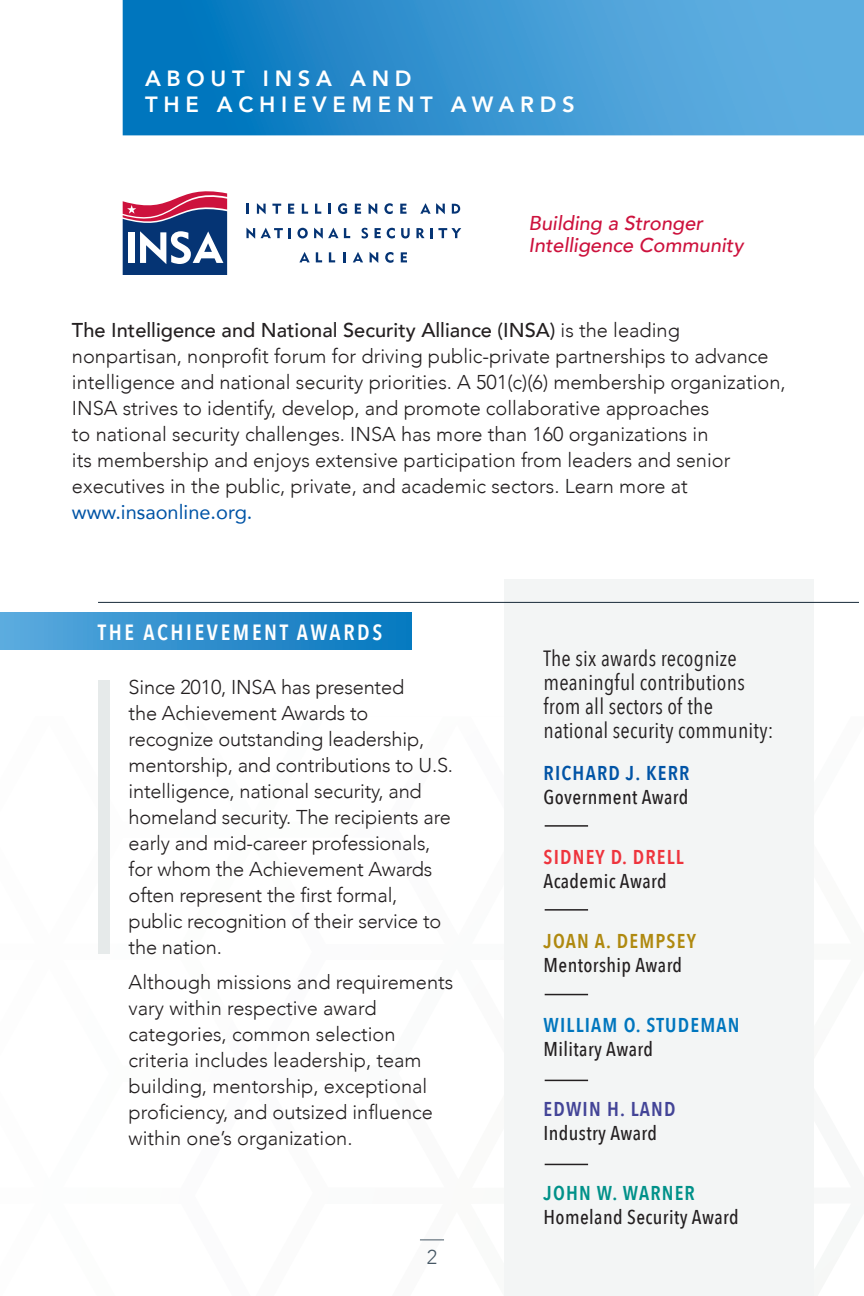
<style>
.page{position:relative;width:864px;height:1296px;background:#fff}
.page>*{position:absolute;margin:0;border:0;box-sizing:border-box;transform-origin:0 0}
.t1{font:22px/24px "Avenir Next Condensed";letter-spacing:.01em;color:#231f20}
.t2{font:800 22px/26.4px "Avenir";letter-spacing:.26em;color:#fff}
.t3{font:600 22px "Avenir Next Condensed";letter-spacing:.12em;color:#fff}
.t4{font:300 20px/26px "Avenir";color:#231f20}
.t5{font:500 20px "Avenir Next Condensed";letter-spacing:.02em;color:#231f20}
.t6{font:italic 500 20px/22px "Avenir";color:#cd123d}
.t7{font:20px "Avenir";color:#0154a6}
.t8{font:600 20px "Avenir Next Condensed";letter-spacing:.06em;color:#0076be}
.t9{font:600 20px "Avenir Next Condensed";letter-spacing:.06em;color:#0154a6}
.t10{font:600 20px "Avenir Next Condensed";letter-spacing:.06em;color:#ee343d}
.t11{font:600 20px "Avenir Next Condensed";letter-spacing:.06em;color:#af890f}
.t12{font:600 20px "Avenir Next Condensed";letter-spacing:.06em;color:#009189}
.t13{font:600 20px "Avenir Next Condensed";letter-spacing:.06em;color:#434497}
.t14{font:300 20px "Avenir";color:#475865}
.s1{font-weight:500}
</style>
<div class="page">
<div style="left:504px;top:579px;width:310px;height:717px;background:#f3f5f5"></div>
<svg style="left:123px;top:0;width:741px;height:135px;background:#3694d0"></svg>
<svg style="left:452px;top:204px;width:8px;height:10px"></svg>
<svg style="left:420px;top:203px;width:25px;height:11px"></svg>
<svg style="left:246px;top:204px;width:3px;height:10px"></svg>
<svg style="left:257px;top:203px;width:9px;height:11px"></svg>
<svg style="left:272px;top:204px;width:9px;height:10px"></svg>
<svg style="left:288px;top:204px;width:6px;height:10px"></svg>
<svg style="left:302px;top:204px;width:6px;height:10px"></svg>
<svg style="left:315px;top:204px;width:6px;height:10px"></svg>
<svg style="left:328px;top:204px;width:3px;height:10px"></svg>
<svg style="left:338px;top:203px;width:9px;height:11px"></svg>
<svg style="left:355px;top:204px;width:6px;height:10px"></svg>
<svg style="left:369px;top:203px;width:8px;height:11px"></svg>
<svg style="left:384px;top:203px;width:9px;height:11px"></svg>
<svg style="left:400px;top:204px;width:6px;height:10px"></svg>
<svg style="left:299px;top:252px;width:11px;height:10px"></svg>
<svg style="left:353px;top:252px;width:10px;height:10px"></svg>
<svg style="left:343px;top:252px;width:2px;height:10px"></svg>
<svg style="left:370px;top:252px;width:8px;height:11px"></svg>
<svg style="left:316px;top:252px;width:6px;height:10px"></svg>
<svg style="left:329px;top:252px;width:6px;height:10px"></svg>
<svg style="left:401px;top:252px;width:6px;height:10px"></svg>
<svg style="left:385px;top:252px;width:9px;height:11px"></svg>
<svg style="left:246px;top:228px;width:9px;height:11px"></svg>
<svg style="left:261px;top:228px;width:22px;height:10px"></svg>
<svg style="left:289px;top:228px;width:2px;height:10px"></svg>
<svg style="left:297px;top:228px;width:11px;height:10px"></svg>
<svg style="left:314px;top:228px;width:24px;height:11px"></svg>
<svg style="left:344px;top:228px;width:6px;height:10px"></svg>
<svg style="left:374px;top:228px;width:7px;height:10px"></svg>
<svg style="left:387px;top:228px;width:8px;height:10px"></svg>
<svg style="left:401px;top:228px;width:9px;height:10px"></svg>
<svg style="left:416px;top:228px;width:45px;height:10px"></svg>
<svg style="left:123px;top:191px;width:104px;height:84px"></svg>
<svg style="left:362px;top:228px;width:6px;height:10px"></svg>
<div style="left:98px;top:680px;width:11px;height:274px;background:#e6eaea"></div>
<hr style="left:98px;top:602px;width:761px;height:1px;background:#172938">
<div style="left:0;top:613px;width:412px;height:37px;background:linear-gradient(to right,#5aa9dd,#0677be)"></div>
<p class="t2" style="left:145px;top:65px;width:431px">ABOUT INSA AND<br>THE ACHIEVEMENT AWARDS</p>
<p class="t6" style="left:528px;top:212px;width:216px">Building a Stronger<br>Intelligence Community</p>
<p class="t4" style="left:72px;top:318px;width:715px"><span class="s1">The Intelligence and National Security Alliance (INSA)</span> is the leading nonpartisan, nonprofit forum for driving public-private partnerships to advance intelligence and national security priorities. A 501(c)(6) membership organization, INSA strives to identify, develop, and promote collaborative approaches<br>to national security challenges. INSA has more than 160 organizations in<br>its membership and enjoys extensive participation from leaders and senior executives in the public, private, and academic sectors. Learn more at</p>
<p class="t7" style="left:72px;top:496px;width:182px">www.insaonline.org.</p>
<p class="t3" style="left:98px;top:613px;width:286px">THE ACHIEVEMENT AWARDS</p>
<p class="t4" style="left:129px;top:674px;width:326px">Since 2010, INSA has presented<br>the Achievement Awards to recognize outstanding leadership, mentorship, and contributions to U.S. intelligence, national security, and homeland security. The recipients are early and mid-career professionals, for whom the Achievement Awards often represent the first formal, public recognition of their service to the nation.</p>
<p class="t4" style="left:129px;top:969px;width:326px">Although missions and requirements vary within respective award categories, common selection criteria includes leadership, team building, mentorship, exceptional proficiency, and outsized influence within one’s organization.</p>
<p class="t14" style="left:427px;top:1245px;width:12px">2</p>
<p class="t1" style="left:543px;top:645px;width:231px">The six awards recognize meaningful contributions from all sectors of the national security community:</p>
<p class="t9" style="left:543px;top:756px;width:147px">RICHARD J. KERR</p>
<p class="t5" style="left:543px;top:785px;width:146px">Government Award</p>
<p class="t10" style="left:543px;top:840px;width:142px">SIDNEY D. DRELL</p>
<p class="t5" style="left:543px;top:869px;width:125px">Academic Award</p>
<p class="t11" style="left:543px;top:924px;width:154px">JOAN A. DEMPSEY</p>
<p class="t5" style="left:543px;top:953px;width:140px">Mentorship Award</p>
<p class="t8" style="left:543px;top:1008px;width:197px">WILLIAM O. STUDEMAN</p>
<p class="t5" style="left:543px;top:1037px;width:111px">Military Award</p>
<p class="t13" style="left:543px;top:1092px;width:133px">EDWIN H. LAND</p>
<p class="t5" style="left:543px;top:1121px;width:115px">Industry Award</p>
<p class="t12" style="left:543px;top:1176px;width:153px">JOHN W. WARNER</p>
<p class="t5" style="left:543px;top:1205px;width:197px">Homeland Security Award</p>
</div>
